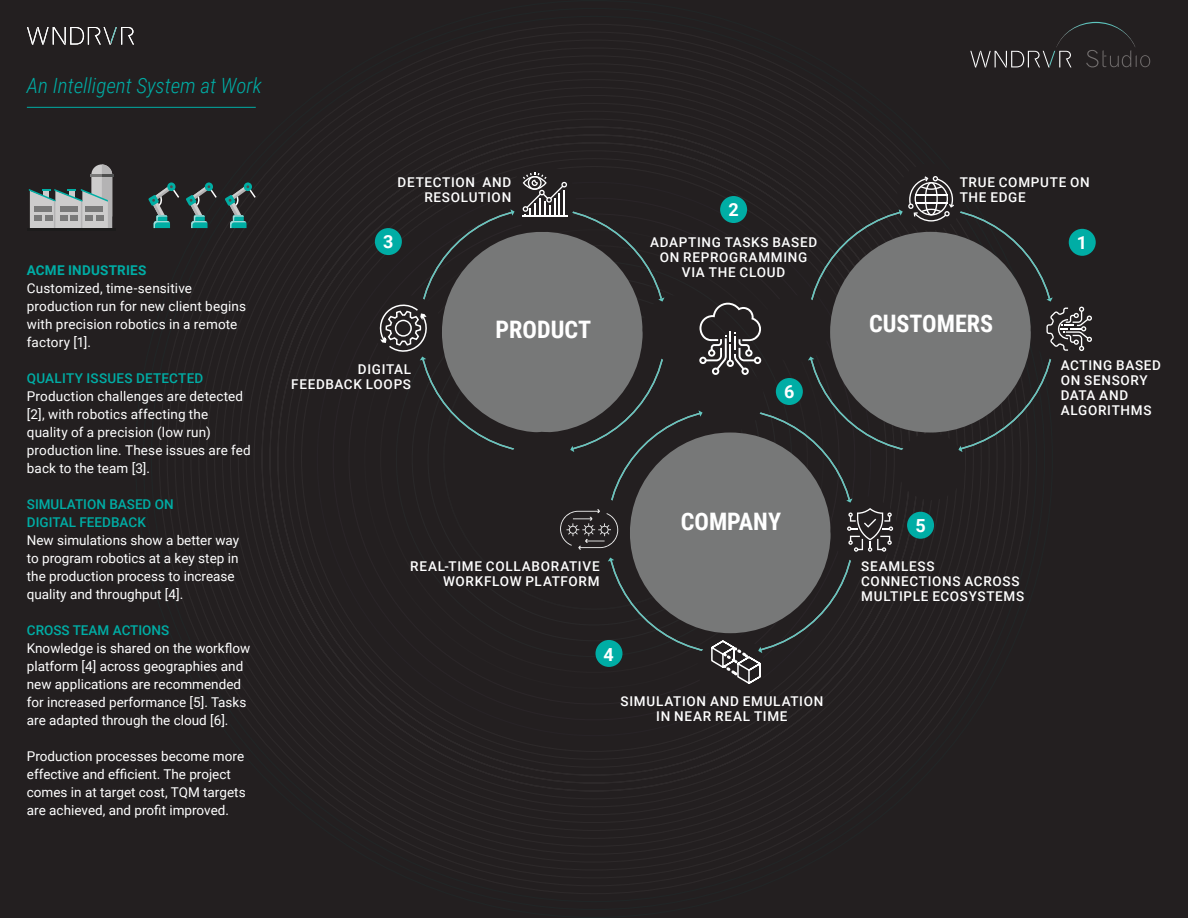
<style>
.page{position:relative;width:1188px;height:918px;background:#231f20}
.page>*{position:absolute;margin:0;border:0;box-sizing:border-box;transform-origin:0 0}
.t1{font:700 24.15px "Roboto Condensed";color:#fff}
.t2{font:italic 300 21px "Roboto Condensed";color:#00ada5}
.t3{font:700 18px "Roboto";color:#fff}
.t4{font:13.5px/18px "Roboto";color:#fff}
.t5{font:500 13.5px/15px "Roboto";letter-spacing:.05em;color:#fff;text-align:right}
.t6{font:500 13.5px/18px "Roboto";color:#00ada5}
.t7{font:700 13.5px "Roboto";letter-spacing:.015em;color:#00ada5}
</style>
<div class="page">
<hr style="left:27px;top:107px;width:229px;height:1px;background:#00ada5">
<svg style="left:1053px;top:51px;width:18px;height:16px"></svg>
<svg style="left:1086px;top:50px;width:64px;height:17px"></svg>
<img style="left:1056px;top:22px;width:79px;height:25px">
<svg style="left:424px;top:213px;width:236px;height:235px"></svg>
<svg style="left:813px;top:213px;width:236px;height:234px"></svg>
<svg style="left:612px;top:568px;width:237px;height:87px"></svg>
<svg style="left:1027px;top:291px;width:65px;height:76px"></svg>
<svg style="left:379px;top:291px;width:67px;height:76px"></svg>
<svg style="left:505px;top:172px;width:75px;height:64px"></svg>
<svg style="left:893px;top:176px;width:75px;height:59px"></svg>
<svg style="left:693px;top:630px;width:76px;height:54px"></svg>
<svg style="left:505px;top:291px;width:464px;height:277px"></svg>
<hr style="left:27px;top:228px;width:88px;height:3px;background:#1c1b1b">
<svg style="left:29px;top:164px;width:85px;height:64px"></svg>
<svg style="left:167px;top:182px;width:9px;height:9px"></svg>
<svg style="left:205px;top:182px;width:8px;height:9px"></svg>
<svg style="left:148px;top:185px;width:69px;height:43px"></svg>
<svg style="left:244px;top:182px;width:8px;height:9px"></svg>
<svg style="left:225px;top:185px;width:31px;height:43px"></svg>
<svg style="left:27px;top:27px;width:107px;height:18px"></svg>
<div style="left:1069px;top:229px;width:27px;height:27px;background:#00ada5;border-radius:50%"></div>
<div style="left:720px;top:196px;width:27px;height:27px;background:#00ada5;border-radius:50%"></div>
<div style="left:375px;top:228px;width:27px;height:27px;background:#00ada5;border-radius:50%"></div>
<div style="left:776px;top:378px;width:27px;height:27px;background:#00ada5;border-radius:50%"></div>
<div style="left:907px;top:512px;width:27px;height:27px;background:#00ada5;border-radius:50%"></div>
<div style="left:596px;top:640px;width:26px;height:27px;background:#00ada5;border-radius:50%"></div>
<p class="t2" style="left:27px;top:70px;width:236px">An Intelligent System at Work</p>
<p class="t7" style="left:27px;top:261px;width:121px">ACME INDUSTRIES</p>
<p class="t4" style="left:27px;top:279px;width:221px">Customized, time-sensitive production run for new client begins with precision robotics in a remote factory [1].</p>
<p class="t6" style="left:27px;top:369px;width:178px">QUALITY ISSUES DETECTED</p>
<p class="t4" style="left:27px;top:387px;width:226px">Production challenges are detected [2], with robotics affecting the quality of a precision (low run) production line. These issues are fed back to the team [3].</p>
<p class="t6" style="left:27px;top:495px;width:148px">SIMULATION BASED ON<br>DIGITAL FEEDBACK</p>
<p class="t4" style="left:27px;top:531px;width:214px">New simulations show a better way to program robotics at a key step in the production process to increase quality and throughput [4].</p>
<p class="t6" style="left:27px;top:621px;width:144px">CROSS TEAM ACTIONS</p>
<p class="t4" style="left:27px;top:639px;width:225px">Knowledge is shared on the workflow platform [4] across geographies and new applications are recommended for increased performance [5]. Tasks are adapted through the cloud [6].</p>
<p class="t4" style="left:27px;top:747px;width:220px">Production processes become more effective and efficient. The project comes in at target cost, TQM targets are achieved, and profit improved.</p>
<p class="t5" style="left:398px;top:174px;width:115px">DETECTION AND<br>RESOLUTION</p>
<p class="t3" style="left:383px;top:229px;width:12px">3</p>
<p class="t3" style="left:728px;top:197px;width:12px">2</p>
<p class="t5" style="left:650px;top:234px;width:169px;text-align:center">ADAPTING TASKS BASED<br>ON REPROGRAMMING<br>VIA THE CLOUD</p>
<p class="t5" style="left:960px;top:174px;width:132px;text-align:left">TRUE COMPUTE ON<br>THE EDGE</p>
<p class="t3" style="left:1077px;top:230px;width:12px">1</p>
<p class="t5" style="left:291px;top:361px;width:121px">DIGITAL<br>FEEDBACK LOOPS</p>
<h1 class="t1" style="left:496px;top:312px;width:97px">PRODUCT</h1>
<h1 class="t1" style="left:869px;top:307px;width:126px">CUSTOMERS</h1>
<p class="t3" style="left:784px;top:379px;width:12px">6</p>
<p class="t5" style="left:1061px;top:357px;width:102px">ACTING BASED</p>
<p class="t5" style="left:1061px;top:372px;width:89px">ON SENSORY</p>
<p class="t5" style="left:1061px;top:387px;width:92px;text-align:left">DATA AND<br>ALGORITHMS</p>
<p class="t5" style="left:410px;top:559px;width:191px">REAL-TIME COLLABORATIVE<br>WORKFLOW PLATFORM</p>
<p class="t3" style="left:603px;top:642px;width:12px">4</p>
<h1 class="t1" style="left:681px;top:504px;width:102px">COMPANY</h1>
<p class="t5" style="left:620px;top:693px;width:204px;text-align:center">SIMULATION AND EMULATION<br>IN NEAR REAL TIME</p>
<p class="t3" style="left:915px;top:513px;width:12px">5</p>
<p class="t5" style="left:861px;top:559px;width:165px;text-align:left">SEAMLESS<br>CONNECTIONS ACROSS<br>MULTIPLE ECOSYSTEMS</p>
</div>
